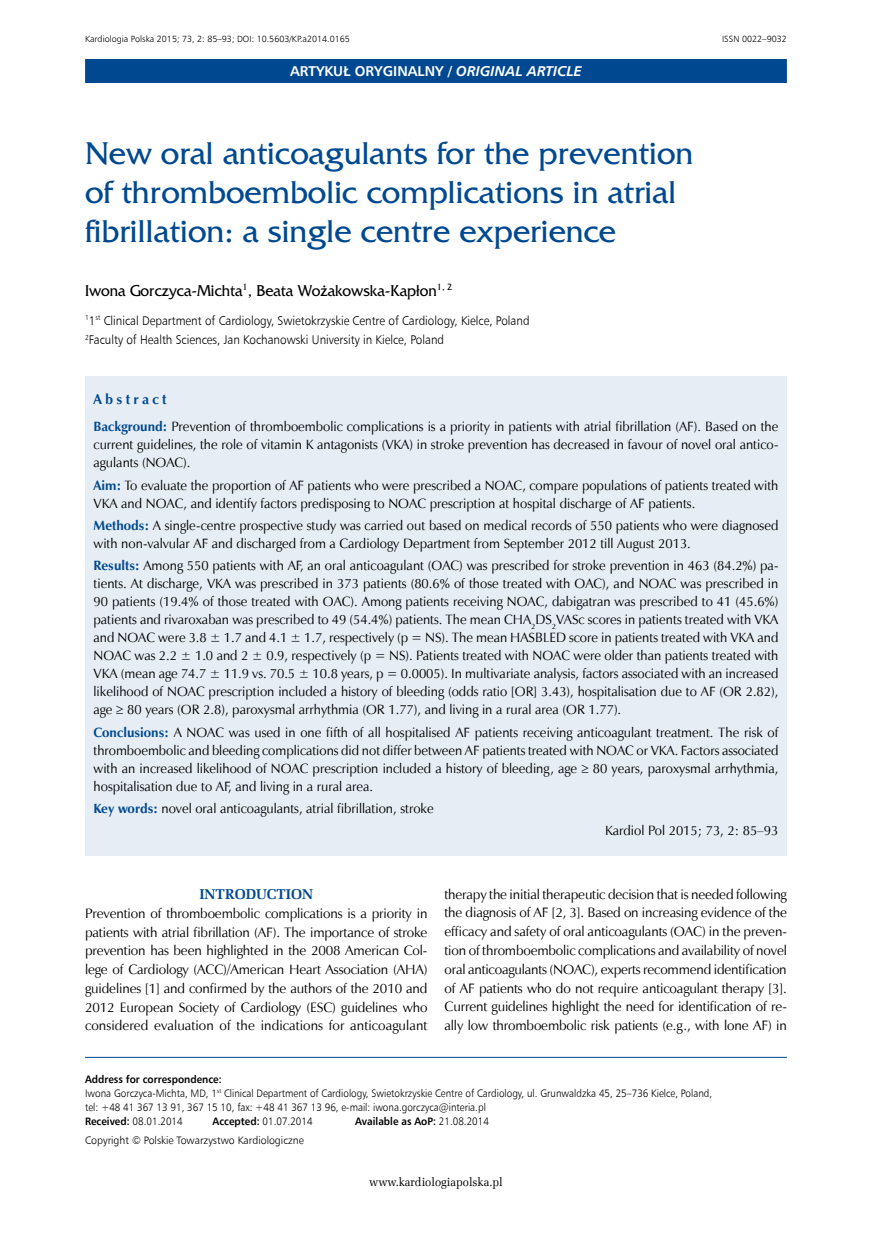
<style>
.page{position:relative;width:872px;height:1234px;background:#fff}
.page>*{position:absolute;margin:0;border:0;box-sizing:border-box;transform-origin:0 0}
.t1{font:33px/39px "France";color:#004990}
.t2{font:16.5px "France";color:#000;scale:.94 1}
.t3{font:700 14.25px "Humnst 777 EU";color:#fff}
.t4{font:700 14.25px "Zapf Ellipt EU";color:#004990}
.t5{font:700 14.25px "Zapf Humnst EU";letter-spacing:.23em;color:#004990}
.t6{font:13.65px/18.8px "Zapf Humnst EU";letter-spacing:-.005em;color:#000;text-align:justify}
.t7{font:13.5px/18px "Zapf Humnst EU";color:#000;text-align:justify}
.t8{font:12.6px/19.2px "Humnst 777 Lt EU";color:#000;scale:.93 1}
.t9{font:12px "Zapf Ellipt EU";color:#000;scale:.95 1}
.t10{font:10.8px/14.2px "Humnst 777 Lt EU";color:#000;scale:.92 1}
.t11{font:700 10.8px "Humnst 777 EU";color:#000;scale:.92 1}
.t12{font:10.8px "Humnst 777 Lt EU";color:#000}
.t13{font:9px "Humnst 777 Lt EU";color:#000}
.s1{font-style:italic}
.s2{font-weight:700;color:#004990}
.s3{font-family:"Humnst 777 EU";font-weight:700}
.s4{font-family:"Humnst 777 Lt EU";font-weight:400}
</style>
<div class="page">
<div style="left:85px;top:59px;width:702px;height:24px;background:#004990"></div>
<div style="left:85px;top:376px;width:702px;height:479px;background:#e6edf4"></div>
<hr style="left:85px;top:1056px;width:702px;height:1px;background:#004990">
<p class="t13" style="left:85px;top:33px;width:266px">Kardiologia Polska 2015; 73, 2: 85–93; DOI: 10.5603/KP.a2014.0165</p>
<p class="t13" style="left:722px;top:33px;width:66px">ISSN 0022–9032</p>
<p class="t3" style="left:290px;top:62px;width:293px">ARTYKUŁ ORYGINALNy / <span class="s1">ORIGINAL ARTICLE</span></p>
<h1 class="t1" style="left:85px;top:134px;width:610px">New oral anticoagulants for the prevention of thromboembolic complications in atrial fibrillation: a single centre experience</h1>
<p class="t2" style="left:85px;top:281px;width:392px">Iwona Gorczyca-Michta<sup>1</sup>, Beata Wożakowska-Kapłon<sup>1,</sup> <sup>2</sup></p>
<p class="t8" style="left:85px;top:310px;width:479px"><sup>1</sup>1<sup>st</sup> Clinical Department of Cardiology, Swietokrzyskie Centre of Cardiology, Kielce, Poland<br><sup>2</sup>Faculty of Health Sciences, Jan Kochanowski University in Kielce, Poland</p>
<p class="t5" style="left:94px;top:390px;width:75px">Abstract</p>
<p class="t7" style="left:94px;top:417px;width:686px"><span class="s2">Background:</span> Prevention of thromboembolic complications is a priority in patients with atrial fibrillation (AF). Based on the current guidelines, the role of vitamin K antagonists (VKA) in stroke prevention has decreased in favour of novel oral antico&shy;agulants (NOAC).</p>
<p class="t7" style="left:94px;top:476px;width:686px"><span class="s2">Aim:</span> To evaluate the proportion of AF patients who were prescribed a NOAC, compare populations of patients treated with<br>VKA and NOAC, and identify factors predisposing to NOAC prescription at hospital discharge of AF patients.</p>
<p class="t7" style="left:94px;top:516px;width:686px"><span class="s2">Methods:</span> A single-centre prospective study was carried out based on medical records of 550 patients who were diagnosed with non-valvular AF and discharged from a Cardiology Department from September 2012 till August 2013.</p>
<p class="t7" style="left:94px;top:556px;width:686px"><span class="s2">Results:</span> Among 550 patients with AF, an oral anticoagulant (OAC) was prescribed for stroke prevention in 463 (84.2%) pa&shy;tients. At discharge, VKA was prescribed in 373 patients (80.6% of those treated with OAC), and NOAC was prescribed in 90 patients (19.4% of those treated with OAC). Among patients receiving NOAC, dabigatran was prescribed to 41 (45.6%) patients and rivaroxaban was prescribed to 49 (54.4%) patients. The mean CHA<sub>2</sub>DS<sub>2</sub>VASc scores in patients treated with VKA and NOAC were 3.8 ± 1.7 and 4.1 ± 1.7, respectively (p = NS). The mean HASBLED score in patients treated with VKA and NOAC was 2.2 ± 1.0 and 2 ± 0.9, respectively (p = NS). Patients treated with NOAC were older than patients treated with VKA (mean age 74.7 ± 11.9 vs. 70.5 ± 10.8 years, p = 0.0005). In multivariate analysis, factors associated with an increased likelihood of NOAC prescription included a history of bleeding (odds ratio [OR] 3.43), hospitalisation due to AF (OR 2.82), age ≥ 80 years (OR 2.8), paroxysmal arrhythmia (OR 1.77), and living in a rural area (OR 1.77).</p>
<p class="t7" style="left:94px;top:723px;width:686px"><span class="s2">Conclusions:</span> A NOAC was used in one fifth of all hospitalised AF patients receiving anticoagulant treatment. The risk of thromboembolic and bleeding complications did not differ between AF patients treated with NOAC or VKA. Factors associated with an increased likelihood of NOAC prescription included a history of bleeding, age ≥ 80 years, paroxysmal arrhythmia, hospitalisation due to AF, and living in a rural area.</p>
<p class="t7" style="left:94px;top:799px;width:342px"><span class="s2">Key words:</span> novel oral anticoagulants, atrial fibrillation, stroke</p>
<p class="t7" style="left:605px;top:821px;width:175px">Kardiol Pol 2015; 73, 2: 85–93</p>
<p class="t4" style="left:199px;top:885px;width:115px">INTRODUCTION</p>
<p class="t6" style="left:85px;top:903px;width:344px">Prevention of thromboembolic complications is a priority in patients with atrial fibrillation (AF). The importance of stroke prevention has been highlighted in the 2008 American Col&shy;lege of Cardiology (ACC)/American Heart Association (AHA) guidelines [1] and confirmed by the authors of the 2010 and 2012 European Society of Cardiology (ESC) guidelines who considered evaluation of the indications for anticoagulant</p>
<p class="t6" style="left:444px;top:884px;width:344px">therapy the initial therapeutic decision that is needed following the diagnosis of AF [2, 3]. Based on increasing evidence of the efficacy and safety of oral anticoagulants (OAC) in the preven&shy;tion of thromboembolic complications and availability of novel oral anticoagulants (NOAC), experts recommend identification of AF patients who do not require anticoagulant therapy [3].<br>Current guidelines highlight the need for identification of re&shy;ally low thromboembolic risk patients (e.g., with lone AF) in</p>
<p class="t11" style="left:85px;top:1071px;width:150px">Address for correspondence:</p>
<p class="t10" style="left:85px;top:1085px;width:683px">Iwona Gorczyca-Michta, MD, 1<sup>st</sup> Clinical Department of Cardiology, Swietokrzyskie Centre of Cardiology, ul. Grunwaldzka 45, 25–736 Kielce, Poland, tel: +48 41 367 13 91, 367 15 10, fax: +48 41 367 13 96, e-mail: iwona.gorczyca@interia.pl<br><span class="s3">Received:</span> 08.01.2014</p>
<p class="t10" style="left:213px;top:1113px;width:110px"><span class="s3">Accepted:</span> 01.07.2014</p>
<p class="t11" style="left:355px;top:1114px;width:147px">Available as AoP: <span class="s4">21.08.2014</span></p>
<p class="t12" style="left:85px;top:1133px;width:220px">Copyright © Polskie Towarzystwo Kardiologiczne</p>
<p class="t9" style="left:369px;top:1174px;width:142px">www.kardiologiapolska.pl</p>
</div>
